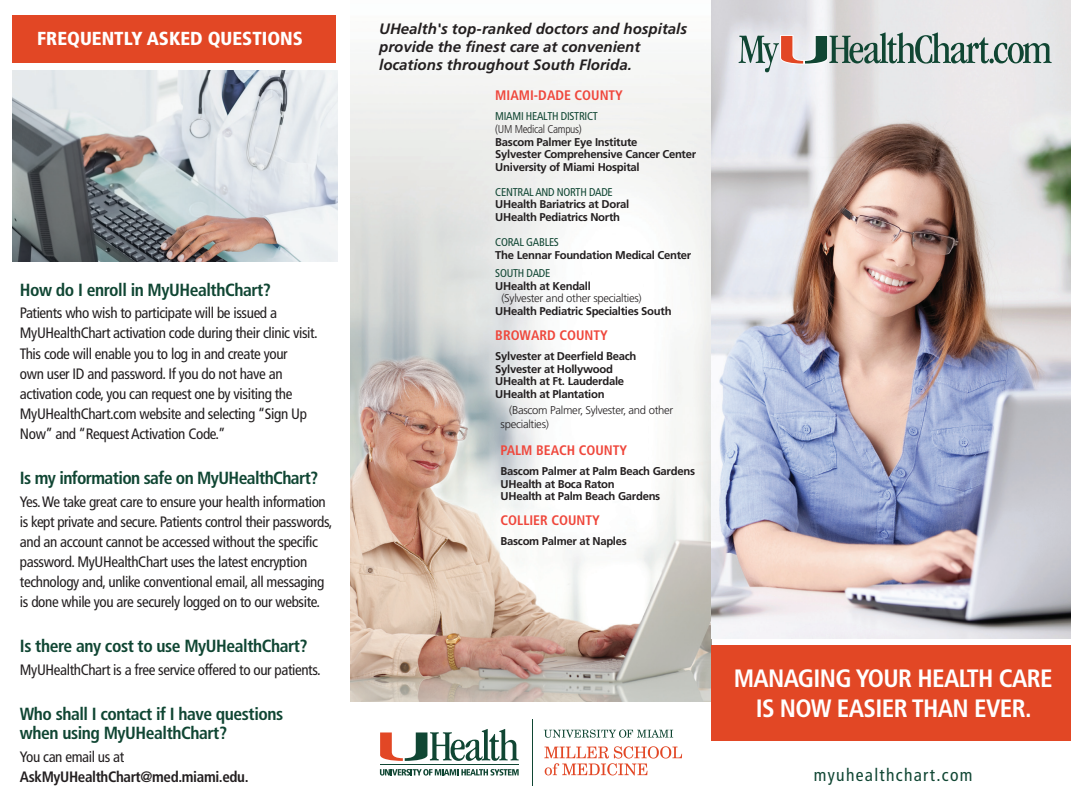
<style>
.page{position:relative;width:1071px;height:810px;background:#fff}
.page>*{position:absolute;margin:0;border:0;box-sizing:border-box;transform-origin:0 0}
.t1{font:700 condensed 25.12px/30.1px "Frutiger";letter-spacing:-.025em;color:#fff;text-align:center}
.t2{font:900 condensed 18.88px "Frutiger";color:#fff}
.t3{font:700 condensed 17.62px/18.9px "Frutiger";letter-spacing:-.025em;color:#104633}
.t4{font:condensed 17.62px "Frutiger";letter-spacing:.075em;color:#104633}
.t5{font:condensed 15.12px/20.1px "Frutiger";letter-spacing:-.025em;color:#231f20}
.t6{font:italic 700 15.12px/17.6px "Frutiger";color:#231f20}
.t7{font:700 condensed 15.12px "Frutiger";letter-spacing:-.025em;color:#231f20}
.t8{font:700 condensed 13.75px "Frutiger";color:#ef473c}
.t9{font:700 11.25px/12.5px "Frutiger LT Std";letter-spacing:-.025em;color:#231f20}
.t10{font:300 11.25px/13.5px "Frutiger LT Std";letter-spacing:-.025em;color:#231f20}
.t11{font:condensed 11.25px "Frutiger";letter-spacing:-.025em;color:#104633}
.t12{font:300 condensed 11.25px "Frutiger";letter-spacing:-.025em;color:#231f20}
</style>
<div class="page">
<svg style="left:380px;top:769px;width:139px;height:7px"></svg>
<svg style="left:544px;top:746px;width:138px;height:29px"></svg>
<svg style="left:544px;top:730px;width:129px;height:8px"></svg>
<hr style="left:532px;top:719px;width:1px;height:67px;background:#104633">
<hr style="left:380px;top:764px;width:139px;height:1px;background:#104633">
<svg style="left:380px;top:729px;width:139px;height:32px"></svg>
<img style="left:351px;top:0;width:361px;height:702px">
<img style="left:712px;top:0;width:359px;height:638px">
<div style="left:712px;top:645px;width:359px;height:96px;background:#e24725"></div>
<img style="left:12px;top:70px;width:325px;height:192px">
<div style="left:13px;top:15px;width:323px;height:48px;background:#e24725"></div>
<svg style="left:739px;top:32px;width:313px;height:40px"></svg>
<p class="t2" style="left:37px;top:27px;width:267px">FREQUENTLY ASKED QUESTIONS</p>
<p class="t3" style="left:20px;top:280px;width:253px">How do I enroll in MyUHealthChart?</p>
<p class="t5" style="left:20px;top:303px;width:299px">Patients who wish to participate will be issued a MyUHealthChart activation code during their clinic visit.<br>This code will enable you to log in and create your<br>own user ID and password. If you do not have an activation code, you can request one by visiting the MyUHealthChart.com website and selecting “Sign Up Now” and “Request Activation Code.”</p>
<p class="t3" style="left:20px;top:469px;width:300px">Is my information safe on MyUHealthChart?</p>
<p class="t5" style="left:20px;top:491px;width:314px">Yes. We take great care to ensure your health information is kept private and secure. Patients control their passwords, and an account cannot be accessed without the specific password. MyUHealthChart uses the latest encryption technology and, unlike conventional email, all messaging is done while you are securely logged on to our website.</p>
<p class="t3" style="left:20px;top:637px;width:289px">Is there any cost to use MyUHealthChart?</p>
<p class="t5" style="left:20px;top:660px;width:302px">MyUHealthChart is a free service offered to our patients.</p>
<p class="t3" style="left:20px;top:705px;width:265px">Who shall I contact if I have questions when using MyUHealthChart?</p>
<p class="t5" style="left:20px;top:746px;width:106px">You can email us at</p>
<p class="t7" style="left:20px;top:767px;width:230px">AskMyUHealthChart@med.miami.edu.</p>
<p class="t6" style="left:379px;top:20px;width:310px">UHealth's top-ranked doctors and hospitals provide the finest care at convenient locations throughout South Florida.</p>
<p class="t8" style="left:495px;top:87px;width:129px">MIAMI-DADE COUNTY</p>
<p class="t11" style="left:495px;top:110px;width:104px">MIAMI HEALTH DISTRICT</p>
<p class="t12" style="left:495px;top:123px;width:88px">(UM Medical Campus)</p>
<p class="t9" style="left:495px;top:135px;width:202px">Bascom Palmer Eye Institute<br>Sylvester Comprehensive Cancer Center<br>University of Miami Hospital</p>
<p class="t11" style="left:495px;top:185px;width:119px">CENTRAL AND NORTH DADE</p>
<p class="t9" style="left:495px;top:198px;width:135px">UHealth Bariatrics at Doral<br>UHealth Pediatrics North</p>
<p class="t11" style="left:495px;top:236px;width:65px">CORAL GABLES</p>
<p class="t9" style="left:495px;top:248px;width:198px">The Lennar Foundation Medical Center</p>
<p class="t11" style="left:495px;top:267px;width:56px">SOUTH DADE</p>
<p class="t9" style="left:495px;top:280px;width:97px">UHealth at Kendall</p>
<p class="t10" style="left:501px;top:292px;width:142px">(Sylvester and other specialties)</p>
<p class="t9" style="left:495px;top:305px;width:178px">UHealth Pediatric Specialties South</p>
<p class="t8" style="left:495px;top:327px;width:114px">BROWARD COUNTY</p>
<p class="t9" style="left:495px;top:350px;width:143px">Sylvester at Deerfield Beach<br>Sylvester at Hollywood<br>UHealth at Ft. Lauderdale<br>UHealth at Plantation</p>
<p class="t10" style="left:501px;top:404px;width:174px;text-indent:9px">(Bascom Palmer, Sylvester, and other specialties)</p>
<p class="t8" style="left:501px;top:442px;width:128px">PALM BEACH COUNTY</p>
<p class="t9" style="left:501px;top:465px;width:196px">Bascom Palmer at Palm Beach Gardens<br>UHealth at Boca Raton<br>UHealth at Palm Beach Gardens</p>
<p class="t8" style="left:501px;top:512px;width:101px">COLLIER COUNTY</p>
<p class="t9" style="left:501px;top:535px;width:128px">Bascom Palmer at Naples</p>
<h1 class="t1" style="left:734px;top:663px;width:321px">MANAGING YOUR HEALTH CARE<br>IS NOW EASIER THAN EVER.</h1>
<p class="t4" style="left:814px;top:764px;width:160px">myuhealthchart.com</p>
</div>
